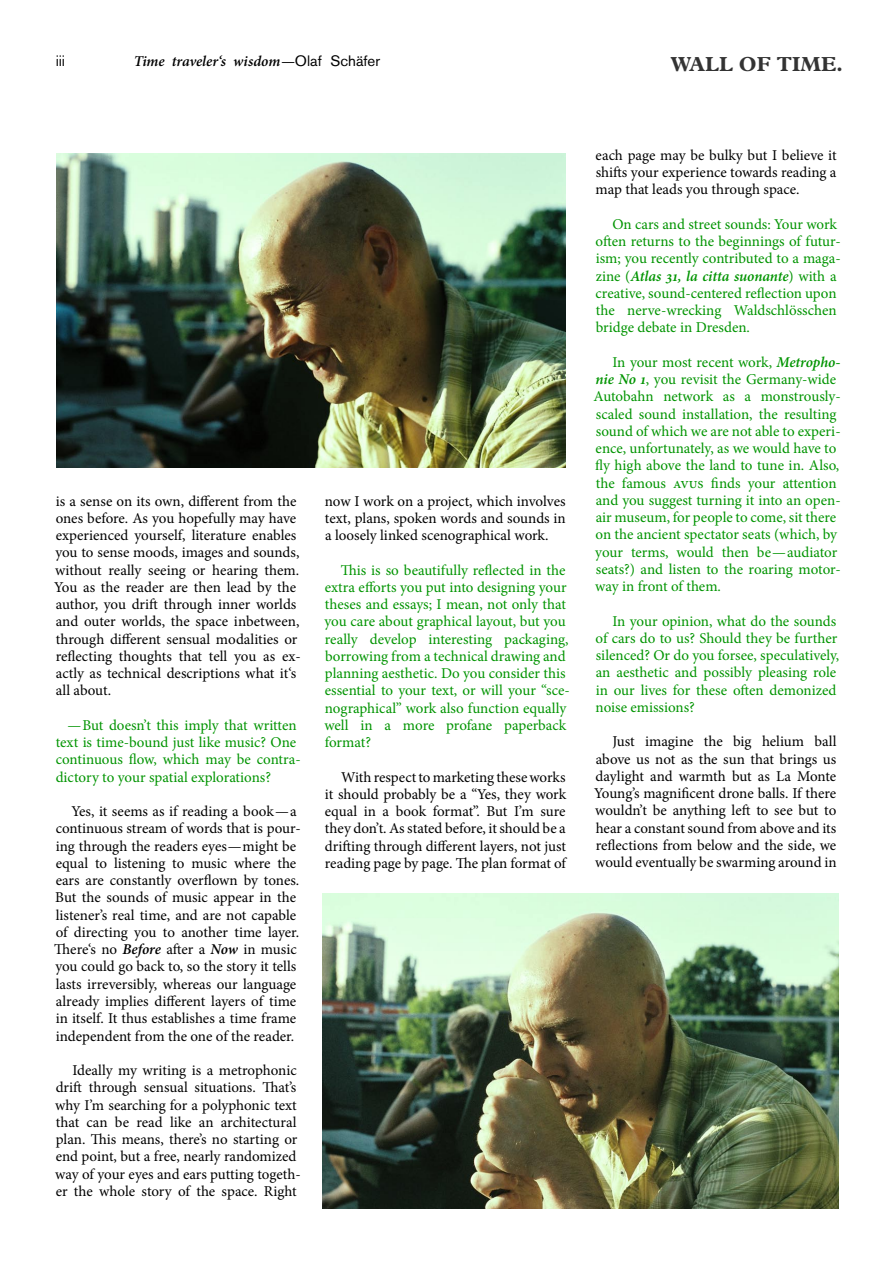
<style>
.page{position:relative;width:893px;height:1263px;background:#fff}
.page>*{position:absolute;margin:0;border:0;box-sizing:border-box;transform-origin:0 0}
.t1{font:700 20.4px "Plantin";color:#333}
.t2{font:15px/17.2px "Minion Pro";letter-spacing:-.005em;color:#000}
.t3{font:15px/17.2px "Minion Pro";letter-spacing:-.005em;color:#009400}
.t4{font:italic 600 15px "Minion Pro";color:#000}
.t5{font:15px "Akzidenz Grotesk BE";color:#000}
.s1{font-family:"Akzidenz Grotesk BE";font-weight:400;font-style:normal}
.s2{font-weight:600;font-style:italic}
</style>
<div class="page">
<img style="left:323px;top:894px;width:515px;height:314px">
<img style="left:56px;top:153px;width:509px;height:315px">
<p class="t5" style="left:56px;top:52px;width:11px">iii</p>
<p class="t4" style="left:134px;top:52px;width:248px">Time traveler‘s wisdom—<span class="s1">Olaf Schäfer</span></p>
<h1 class="t1" style="left:671px;top:52px;width:174px">WALL OF TIME.</h1>
<p class="t2" style="left:54px;top:492px;width:248px">is a sense on its own, different from the ones before. As you hopefully may have experienced yourself, literature enables you to sense moods, images and sounds, without really seeing or hearing them.<br>You as the reader are then lead by the author, you drift through inner worlds and outer worlds, the space inbetween, through different sensual modalities or reflecting thoughts that tell you as ex&shy;actly as technical descriptions what it‘s all about.</p>
<p class="t3" style="left:56px;top:717px;width:247px;text-indent:12px">—But doesn’t this imply that written text is time-bound just like music? One continuous flow, which may be contra&shy;dictory to your spatial explorations?</p>
<p class="t2" style="left:54px;top:803px;width:248px;text-indent:17px">Yes, it seems as if reading a book—a continuous stream of words that is pour&shy;ing through the readers eyes—might be equal to listening to music where the ears are constantly overflown by tones.<br>But the sounds of music appear in the listener’s real time, and are not capable of directing you to another time layer.<br>There‘s no <span class="s2">Before</span> after a <span class="s2">Now</span> in music you could go back to, so the story it tells lasts irreversibly, whereas our language already implies different layers of time in itself. It thus establishes a time frame independent from the one of the reader.</p>
<p class="t2" style="left:55px;top:1062px;width:247px;text-indent:17px">Ideally my writing is a metrophonic drift through sensual situations. That’s why I’m searching for a polyphonic text that can be read like an architectural plan. This means, there’s no starting or end point, but a free, nearly randomized way of your eyes and ears putting togeth&shy;er the whole story of the space. Right</p>
<p class="t2" style="left:325px;top:492px;width:243px;text-align:justify">now I work on a project, which involves text, plans, spoken words and sounds in a loosely linked scenographical work.</p>
<p class="t3" style="left:324px;top:561px;width:247px;text-indent:16px">This is so beautifully reflected in the extra efforts you put into designing your theses and essays; I mean, not only that you care about graphical layout, but you really develop interesting packaging, borrowing from a technical drawing and planning aesthetic. Do you consider this essential to your text, or will your “sce&shy;nographical” work also function equally well in a more profane paperback format?</p>
<p class="t2" style="left:325px;top:768px;width:244px;text-indent:16px">With respect to marketing these works it should probably be a “Yes, they work equal in a book format”. But I’m sure they don’t. As stated before, it should be a drifting through different layers, not just reading page by page. The plan format of</p>
<p class="t2" style="left:596px;top:146px;width:243px;text-align:justify">each page may be bulky but I believe it shifts your experience towards reading a map that leads you through space.</p>
<p class="t3" style="left:596px;top:215px;width:247px;text-indent:17px">On cars and street sounds: Your work often returns to the beginnings of futur&shy;ism; you recently contributed to a maga&shy;zine (<span class="s2">Atlas 31, la citta suonante</span>) with a creative, sound-centered reflection upon the nerve-wrecking Waldschlösschen bridge debate in Dresden.</p>
<p class="t3" style="left:594px;top:353px;width:249px;text-indent:19px">In your most recent work, <span class="s2">Metropho&shy;nie No 1</span>, you revisit the Germany-wide Autobahn network as a monstrously&shy;scaled sound installation, the resulting sound of which we are not able to experi&shy;ence, unfortunately, as we would have to fly high above the land to tune in. Also, the famous avus finds your attention and you suggest turning it into an open&shy;air museum, for people to come, sit there on the ancient spectator seats (which, by your terms, would then be—audiator seats?) and listen to the roaring motor&shy;way in front of them.</p>
<p class="t3" style="left:595px;top:612px;width:245px;text-indent:17px">In your opinion, what do the sounds of cars do to us? Should they be further silenced? Or do you forsee, speculatively, an aesthetic and possibly pleasing role in our lives for these often demonized noise emissions?</p>
<p class="t2" style="left:594px;top:733px;width:244px;text-align:justify;text-indent:18px">Just imagine the big helium ball above us not as the sun that brings us daylight and warmth but as La Monte Young’s magnificent drone balls. If there wouldn’t be anything left to see but to hear a constant sound from above and its reflections from below and the side, we would eventually be swarming around in</p>
</div>
